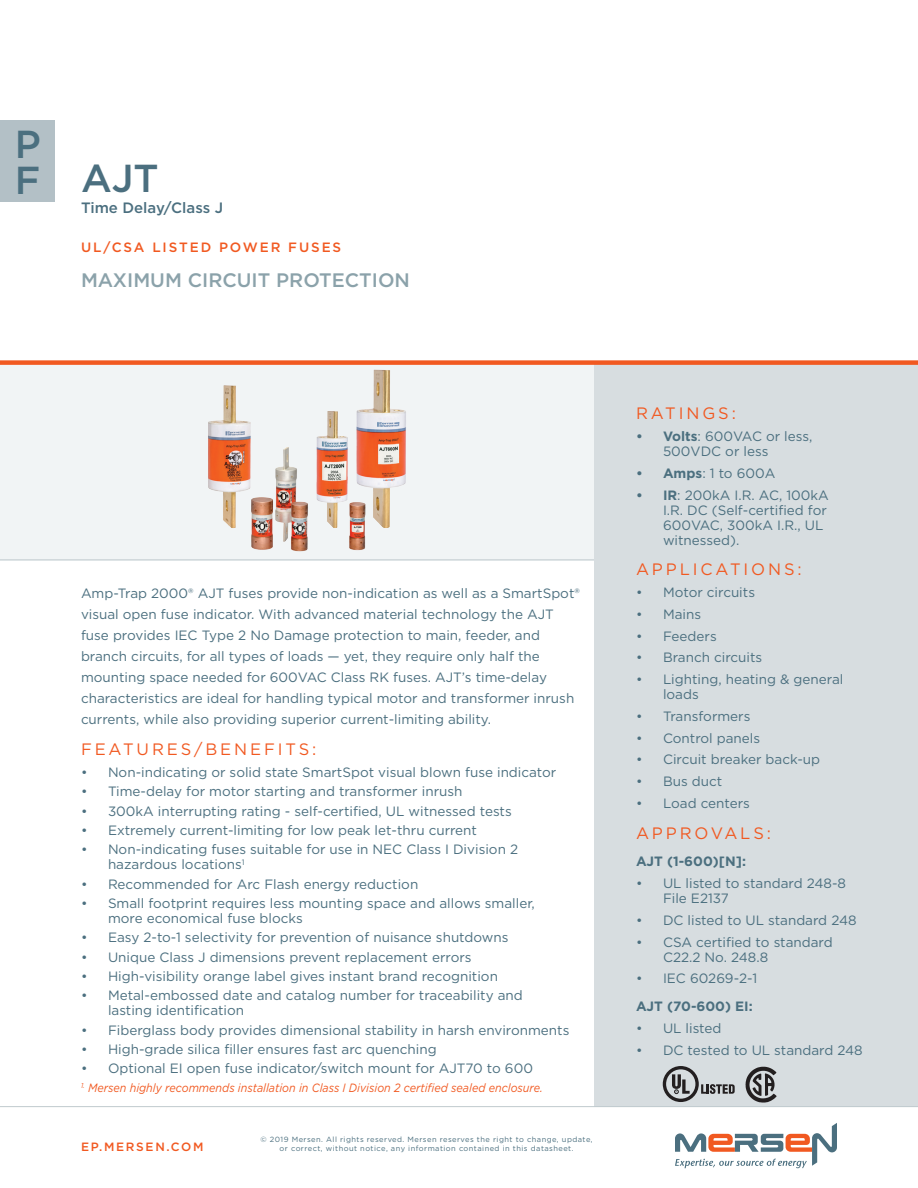
<style>
.page{position:relative;width:918px;height:1188px;background:#fff}
.page>*{position:absolute;margin:0;border:0;box-sizing:border-box;transform-origin:0 0}
.NEW_Product_MSL_Page{font:500 39px/36px "Gotham";color:#4b6f7f}
.NEW_Product_type{font:500 19.5px "Gotham";color:#8ba2aa}
.NEW_Subhead{font:16.5px "Gotham";letter-spacing:.175em;color:#f15921}
.NEW_Product_MSL_Desc{font:500 15px "Gotham";color:#4b6f7f}
.NEW_Subhead-2{font:13.5px/15px "Gotham";color:#4b6f7f}
.NEW_Sub_subhead{font:700 13.5px "Gotham";color:#4b6f7f}
.NEW_Product_group{font:500 13.5px "Gotham";letter-spacing:.14em;color:#f15921}
.NEW_Italic_Caption{font:italic 12px "Gotham";color:#f15921;scale:.9 1}
.t1{font:500 12px "Gotham";letter-spacing:.14em;color:#f15921}
.t2{font:7.5px/9px "Gotham";letter-spacing:.06em;color:#4b6f7f;text-align:center}
.s1{font-weight:700}
</style>
<div class="page">
<svg style="left:675px;top:1123px;width:162px;height:45px"></svg>
<div style="left:0;top:365px;width:594px;height:195px;background:#f1f4f5"></div>
<div style="left:594px;top:365px;width:324px;height:742px;background:#d7dde0"></div>
<div style="left:0;top:360px;width:918px;height:5px;background:#f15921"></div>
<hr style="left:0;top:560px;width:594px;height:1px;background:#c0cace">
<hr style="left:0;top:1106px;width:918px;height:1px;background:#c0cace">
<div style="left:0;top:121px;width:55px;height:81px;background:#b3c0c6"></div>
<img style="left:745px;top:1066px;width:32px;height:36px">
<svg style="left:663px;top:1066px;width:72px;height:36px"></svg>
<img style="left:195px;top:360px;width:220px;height:201px">
<h1 class="NEW_Product_MSL_Page" style="left:15px;top:125px;width:28px">P<br>F</h1>
<p class="NEW_Product_MSL_Page" style="left:81px;top:160px;width:79px">AJT</p>
<p class="NEW_Product_MSL_Desc" style="left:81px;top:198px;width:144px">Time Delay/Class J</p>
<p class="NEW_Product_group" style="left:81px;top:239px;width:262px">UL/CSA LISTED POWER FUSES</p>
<p class="NEW_Product_type" style="left:81px;top:267px;width:331px">MAXIMUM CIRCUIT PROTECTION</p>
<p class="NEW_Subhead-2" style="left:81px;top:583px;width:500px;line-height:21px">Amp-Trap 2000® AJT fuses provide non-indication as well as a SmartSpot® visual open fuse indicator. With advanced material technology the AJT fuse provides IEC Type 2 No Damage protection to main, feeder, and branch circuits, for all types of loads — yet, they require only half the mounting space needed for 600VAC Class RK fuses. AJT’s time-delay characteristics are ideal for handling typical motor and transformer inrush currents, while also providing superior current-limiting ability.</p>
<p class="NEW_Subhead" style="left:81px;top:739px;width:237px">FEATURES/BENEFITS:</p>
<p class="NEW_Subhead-2" style="left:81px;top:764px;width:477px">• Non-indicating or solid state SmartSpot visual blown fuse indicator</p>
<p class="NEW_Subhead-2" style="left:81px;top:784px;width:383px">• Time-delay for motor starting and transformer inrush</p>
<p class="NEW_Subhead-2" style="left:81px;top:803px;width:432px">• 300kA interrupting rating - self-certified, UL witnessed tests</p>
<p class="NEW_Subhead-2" style="left:81px;top:822px;width:398px">• Extremely current-limiting for low peak let-thru current</p>
<p class="NEW_Subhead-2" style="left:108px;top:842px;width:412px;text-indent:-27px">• Non-indicating fuses suitable for use in NEC Class I Division 2 hazardous locations<sup>1</sup></p>
<p class="NEW_Subhead-2" style="left:81px;top:876px;width:339px">• Recommended for Arc Flash energy reduction</p>
<p class="NEW_Subhead-2" style="left:108px;top:895px;width:428px;text-indent:-27px">• Small footprint requires less mounting space and allows smaller, more economical fuse blocks</p>
<p class="NEW_Subhead-2" style="left:81px;top:930px;width:429px">• Easy 2-to-1 selectivity for prevention of nuisance shutdowns</p>
<p class="NEW_Subhead-2" style="left:81px;top:949px;width:392px">• Unique Class J dimensions prevent replacement errors</p>
<p class="NEW_Subhead-2" style="left:81px;top:968px;width:418px">• High-visibility orange label gives instant brand recognition</p>
<p class="NEW_Subhead-2" style="left:108px;top:988px;width:416px;text-indent:-27px">• Metal-embossed date and catalog number for traceability and lasting identification</p>
<p class="NEW_Subhead-2" style="left:81px;top:1022px;width:490px">• Fiberglass body provides dimensional stability in harsh environments</p>
<p class="NEW_Subhead-2" style="left:81px;top:1041px;width:357px">• High-grade silica filler ensures fast arc quenching</p>
<p class="NEW_Subhead-2" style="left:81px;top:1061px;width:454px">• Optional EI open fuse indicator/switch mount for AJT70 to 600</p>
<p class="NEW_Italic_Caption" style="left:81px;top:1080px;width:515px"><sup>1.</sup> Mersen highly recommends installation in Class I Division 2 certified sealed enclosure.</p>
<p class="t1" style="left:81px;top:1139px;width:124px">EP.MERSEN.COM</p>
<p class="t2" style="left:261px;top:1135px;width:334px">© 2019 Mersen. All rights reserved. Mersen reserves the right to change, update, or correct, without notice, any information contained in this datasheet.</p>
<p class="NEW_Subhead" style="left:636px;top:403px;width:101px">RATINGS:</p>
<p class="NEW_Subhead-2" style="left:663px;top:429px;width:151px;text-indent:-27px"><span class="s1">• Volts</span>: 600VAC or less,<br>500VDC or less</p>
<p class="NEW_Subhead-2" style="left:636px;top:465px;width:141px"><span class="s1">• Amps</span>: 1 to 600A</p>
<p class="NEW_Subhead-2" style="left:663px;top:487px;width:167px;text-indent:-27px"><span class="s1">• IR</span>: 200kA I.R. AC, 100kA<br>I.R. DC (Self-certified for<br>600VAC, 300kA I.R., UL witnessed).</p>
<p class="NEW_Subhead" style="left:636px;top:559px;width:167px">APPLICATIONS:</p>
<p class="NEW_Subhead-2" style="left:636px;top:585px;width:121px">• Motor circuits</p>
<p class="NEW_Subhead-2" style="left:636px;top:606px;width:67px">• Mains</p>
<p class="NEW_Subhead-2" style="left:636px;top:628px;width:82px">• Feeders</p>
<p class="NEW_Subhead-2" style="left:636px;top:650px;width:128px">• Branch circuits</p>
<p class="NEW_Subhead-2" style="left:663px;top:672px;width:182px;text-indent:-27px">• Lighting, heating &amp; general loads</p>
<p class="NEW_Subhead-2" style="left:636px;top:708px;width:116px">• Transformers</p>
<p class="NEW_Subhead-2" style="left:636px;top:730px;width:126px">• Control panels</p>
<p class="NEW_Subhead-2" style="left:636px;top:752px;width:186px">• Circuit breaker back-up</p>
<p class="NEW_Subhead-2" style="left:636px;top:774px;width:88px">• Bus duct</p>
<p class="NEW_Subhead-2" style="left:636px;top:795px;width:116px">• Load centers</p>
<p class="NEW_Subhead" style="left:636px;top:822px;width:137px">APPROVALS:</p>
<p class="NEW_Sub_subhead" style="left:636px;top:853px;width:112px">AJT (1-600)[N]:</p>
<p class="NEW_Subhead-2" style="left:663px;top:876px;width:185px;text-indent:-27px">• UL listed to standard 248-8<br>File E2137</p>
<p class="NEW_Subhead-2" style="left:636px;top:912px;width:222px">• DC listed to UL standard 248</p>
<p class="NEW_Subhead-2" style="left:663px;top:934px;width:171px;text-indent:-27px">• CSA certified to standard<br>C22.2 No. 248.8</p>
<p class="NEW_Subhead-2" style="left:636px;top:971px;width:123px">• IEC 60269-2-1</p>
<p class="NEW_Sub_subhead" style="left:636px;top:997px;width:118px">AJT (70-600) EI:</p>
<p class="NEW_Subhead-2" style="left:636px;top:1020px;width:87px">• UL listed</p>
<p class="NEW_Subhead-2" style="left:636px;top:1042px;width:228px">• DC tested to UL standard 248</p>
</div>
